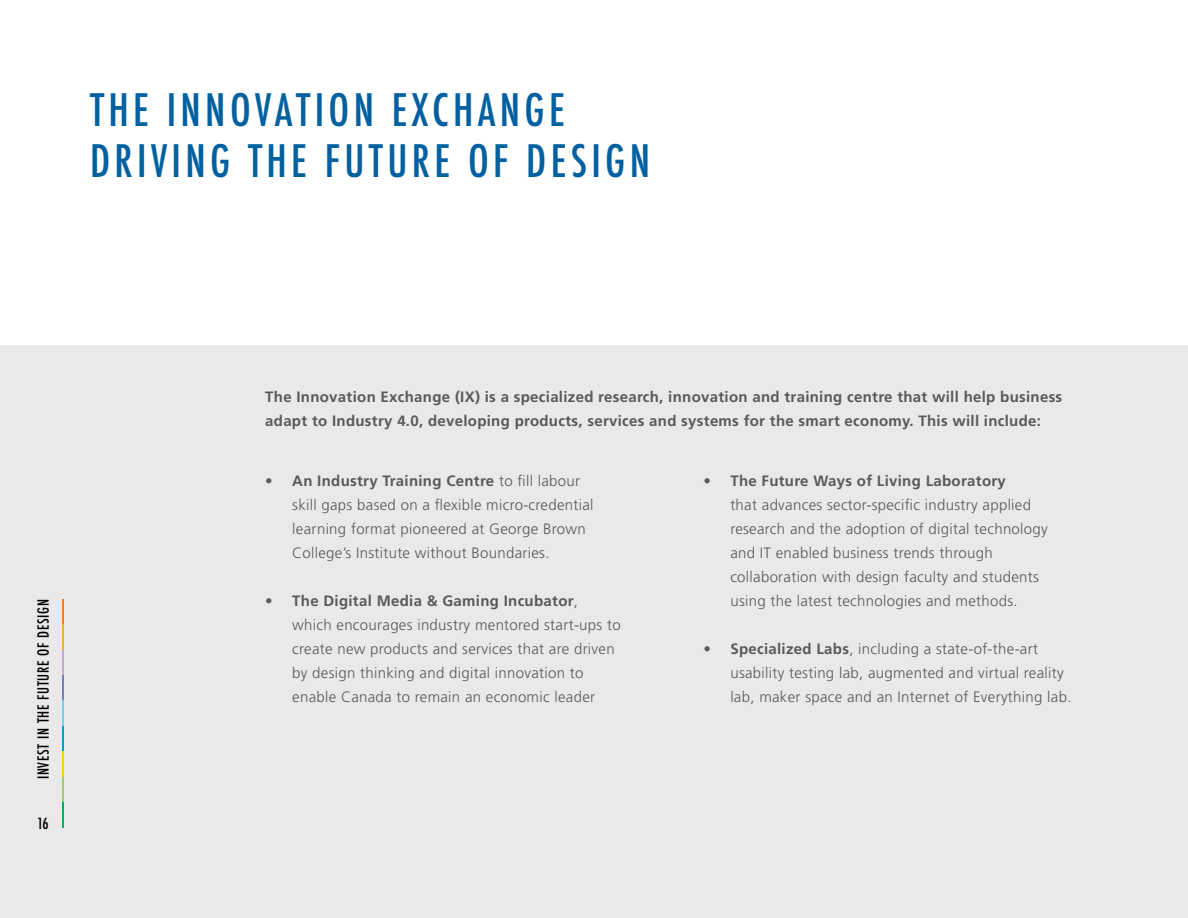
<style>
.page{position:relative;width:1188px;height:918px;background:#fff}
.page>*{position:absolute;margin:0;border:0;box-sizing:border-box;transform-origin:0 0}
.t1{font:500 condensed 43.5px/51px "Futura";letter-spacing:.1em;color:#0060a0}
.t2{font:300 15px/24px "Frutiger LT Std";letter-spacing:.02em;color:#58595b}
.t3{font:700 15px/24px "Frutiger LT Std";letter-spacing:.02em;color:#58595b}
.t4{font:500 condensed 15px "Futura";letter-spacing:.05em;color:#000}
.s1{font-weight:700}
</style>
<div class="page">
<div style="left:0;top:345px;width:1188px;height:573px;background:#eae8eb"></div>
<hr style="left:62px;top:599px;width:2px;height:25px;background:#f57e25">
<hr style="left:62px;top:624px;width:2px;height:26px;background:#fbaf34">
<hr style="left:62px;top:650px;width:2px;height:25px;background:#c3abd3">
<hr style="left:62px;top:675px;width:2px;height:26px;background:#7581bf">
<hr style="left:62px;top:701px;width:2px;height:25px;background:#71d0f6">
<hr style="left:62px;top:726px;width:2px;height:26px;background:#009ddc">
<hr style="left:62px;top:752px;width:2px;height:25px;background:#ffd200">
<hr style="left:62px;top:777px;width:2px;height:26px;background:#a0cf67">
<hr style="left:62px;top:803px;width:2px;height:25px;background:#00b259">
<h1 class="t1" style="left:90px;top:85px;width:562px">THE INNOVATION EXCHANGE<br>DRIVING THE FUTURE OF DESIGN</h1>
<p class="t4" style="left:34px;top:779px;width:182px;rotate:-90deg">INVEST IN THE FUTURE OF DESIGN</p>
<p class="t4" style="left:37px;top:814px;width:13px">16</p>
<p class="t3" style="left:265px;top:385px;width:799px">The Innovation Exchange (IX) is a specialized research, innovation and training centre that will help business adapt to Industry 4.0, developing products, services and systems for the smart economy. This will include:</p>
<p class="t2" style="left:292px;top:469px;width:303px;text-indent:-27px"><span class="s1">• An Industry Training Centre</span> to fill labour skill gaps based on a flexible micro-credential learning format pioneered at George Brown College’s Institute without Boundaries.</p>
<p class="t2" style="left:292px;top:589px;width:330px;text-indent:-27px"><span class="s1">• The Digital Media &amp; Gaming Incubator</span>, which encourages industry mentored start-ups to create new products and services that are driven by design thinking and digital innovation to enable Canada to remain an economic leader</p>
<p class="t3" style="left:703px;top:469px;width:304px">• The Future Ways of Living Laboratory</p>
<p class="t2" style="left:730px;top:493px;width:319px">that advances sector-specific industry applied research and the adoption of digital technology and IT enabled business trends through collaboration with design faculty and students using the latest technologies and methods.</p>
<p class="t2" style="left:730px;top:637px;width:343px;text-indent:-27px"><span class="s1">• Specialized Labs</span>, including a state-of-the-art usability testing lab, augmented and virtual reality lab, maker space and an Internet of Everything lab.</p>
</div>
